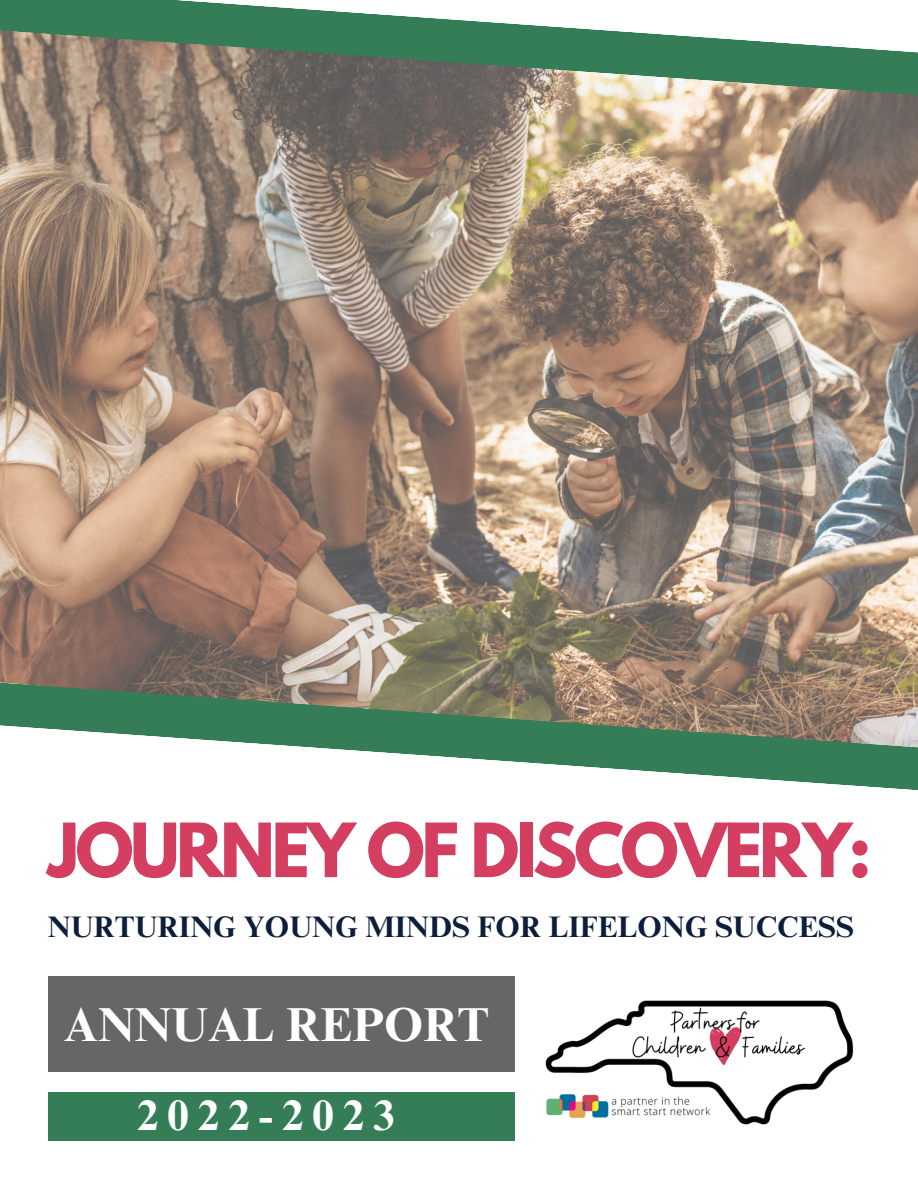
<style>
.page{position:relative;width:918px;height:1188px;background:#fff}
.page>*{position:absolute;margin:0;border:0;box-sizing:border-box;transform-origin:0 0}
.t1{font:700 66.15px "League Spartan";letter-spacing:-.05em;color:#d43e60}
.t2{font:700 47.7px "Times NRMT Pro";color:#fff}
.t3{font:700 42.6px "Times NRMT Pro";letter-spacing:.215em;color:#fff}
.t4{font:700 29.7px "Times NRMT Pro";color:#0c1e39}
</style>
<div class="page">
<img style="left:0;top:106px;width:918px;height:576px">
<svg style="left:0;top:0;width:918px;height:106px"></svg>
<svg style="left:0;top:682px;width:918px;height:108px"></svg>
<div style="left:48px;top:976px;width:466px;height:95px;background:#666"></div>
<div style="left:48px;top:1092px;width:466px;height:48px;background:#357d57"></div>
<img style="left:545px;top:1000px;width:309px;height:125px">
<p class="t1" style="left:48px;top:818px;width:825px">JOURNEY OF DISCOVERY:</p>
<p class="t4" style="left:48px;top:916px;width:808px">NURTURING YOUNG MINDS FOR LIFELONG SUCCESS</p>
<p class="t2" style="left:64px;top:1007px;width:427px">ANNUAL REPORT</p>
<p class="t3" style="left:137px;top:1100px;width:259px">2022-2023</p>
</div>
